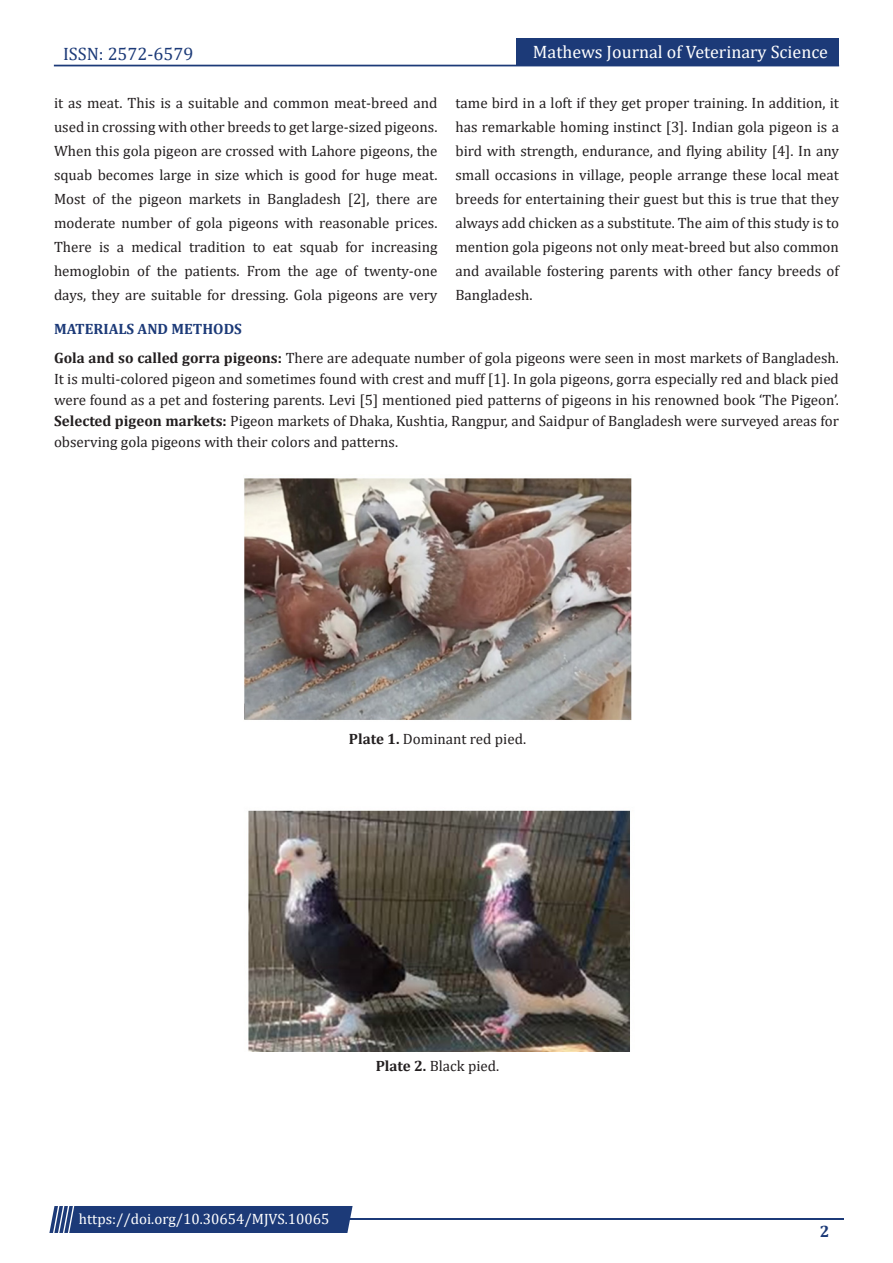
<style>
.page{position:relative;width:893px;height:1263px;background:#fff}
.page>*{position:absolute;margin:0;border:0;box-sizing:border-box;transform-origin:0 0}
.t1{font:18px "Cambria";color:#fff}
.t2{font:18px "Cambria";color:#1c3a78}
.t3{font:700 16.5px "Cambria";color:#1c3a78}
.t4{font:15px/24px "Cambria";color:#231f20;text-align:justify}
.t5{font:15px "Cambria";color:#fff}
.t6{font:700 15px "Cambria";color:#1c3a78}
.s1{font-weight:700}
</style>
<div class="page">
<div style="left:54px;top:65px;width:785px;height:1px;border:1px solid #1c3a78"></div>
<div style="left:516px;top:39px;width:323px;height:27px;background:#1c3a78"></div>
<hr style="left:310px;top:1219px;width:534px;height:1px;background:#1c3a78">
<div style="left:49px;top:1206px;width:304px;height:27px;background:#1c3a78"></div>
<img style="left:244px;top:478px;width:388px;height:242px">
<img style="left:248px;top:810px;width:382px;height:242px">
<p class="t2" style="left:63px;top:43px;width:132px">ISSN: 2572-6579</p>
<p class="t1" style="left:533px;top:41px;width:297px">Mathews Journal of Veterinary Science</p>
<p class="t4" style="left:54px;top:90px;width:385px">it as meat. This is a suitable and common meat-breed and used in crossing with other breeds to get large-sized pigeons.<br>When this gola pigeon are crossed with Lahore pigeons, the squab becomes large in size which is good for huge meat.<br>Most of the pigeon markets in Bangladesh [2], there are moderate number of gola pigeons with reasonable prices.<br>There is a medical tradition to eat squab for increasing hemoglobin of the patients. From the age of twenty-one days, they are suitable for dressing. Gola pigeons are very</p>
<p class="t4" style="left:455px;top:90px;width:385px">tame bird in a loft if they get proper training. In addition, it has remarkable homing instinct [3]. Indian gola pigeon is a bird with strength, endurance, and flying ability [4]. In any small occasions in village, people arrange these local meat breeds for entertaining their guest but this is true that they always add chicken as a substitute. The aim of this study is to mention gola pigeons not only meat-breed but also common and available fostering parents with other fancy breeds of Bangladesh.</p>
<p class="t6" style="left:54px;top:318px;width:189px">MATERIALS AND METHODS</p>
<p class="t4" style="left:54px;top:347px;width:786px;line-height:21px"><span class="s1">Gola and so called gorra pigeons:</span> There are adequate number of gola pigeons were seen in most markets of Bangladesh.<br>It is multi-colored pigeon and sometimes found with crest and muff [1]. In gola pigeons, gorra especially red and black pied were found as a pet and fostering parents. Levi [5] mentioned pied patterns of pigeons in his renowned book ‘The Pigeon’.<br><span class="s1">Selected pigeon markets:</span> Pigeon markets of Dhaka, Kushtia, Rangpur, and Saidpur of Bangladesh were surveyed areas for observing gola pigeons with their colors and patterns.</p>
<p class="t4" style="left:349px;top:726px;width:179px"><span class="s1">Plate 1.</span> Dominant red pied.</p>
<p class="t4" style="left:376px;top:1053px;width:125px"><span class="s1">Plate 2.</span> Black pied.</p>
<p class="t5" style="left:79px;top:1210px;width:252px">https://doi.org/10.30654/MJVS.10065</p>
<p class="t3" style="left:820px;top:1220px;width:11px">2</p>
</div>
